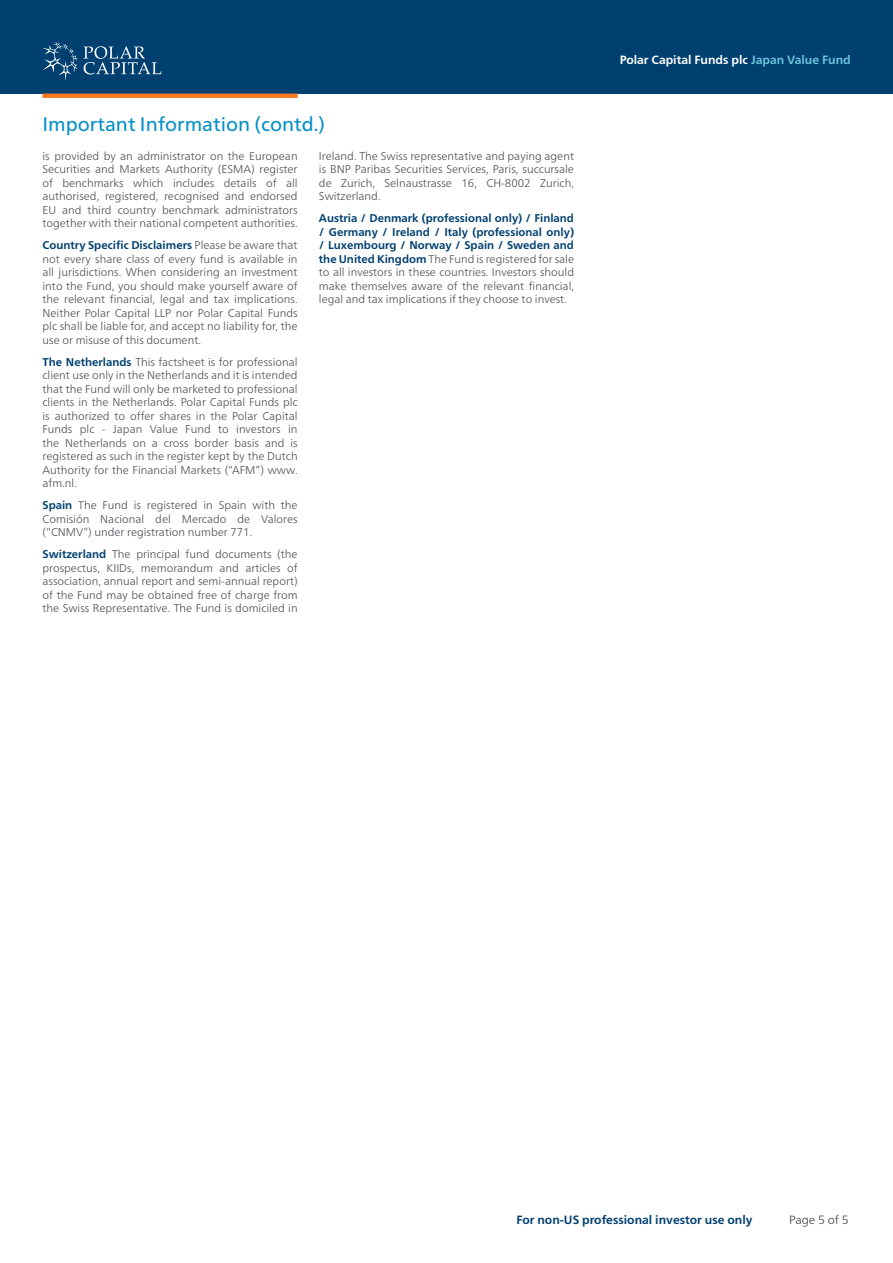
<style>
.page{position:relative;width:893px;height:1263px;background:#fff}
.page>*{position:absolute;margin:0;border:0;box-sizing:border-box;transform-origin:0 0}
.t1{font:19.5px "Frutiger Neue LT Pro";color:#0690c8}
.t2{font:700 12px "Frutiger Neue LT Pro";color:#004071}
.t3{font:700 12px "Frutiger Neue LT Pro";color:#fff}
.t4{font:300 12px "Frutiger Neue LT Pro";color:rgb(0 0 0/.75)}
.t5{font:300 11.25px/13.5px "Frutiger Neue LT Pro";color:#4b4f55;text-align:justify}
.s1{font-weight:700;color:#004071}
.s2{color:#6dc5d8}
</style>
<div class="page">
<div style="left:0;top:0;width:893px;height:94px;background:#004071"></div>
<svg style="left:43px;top:41px;width:118px;height:40px"></svg>
<hr style="left:43px;top:94px;width:255px;height:4px;background:#f47921">
<h1 class="t1" style="left:43px;top:113px;width:284px">Important Information (contd.)</h1>
<p class="t5" style="left:43px;top:149px;width:257px">is provided by an administrator on the European Securities and Markets Authority (ESMA) register of benchmarks which includes details of all authorised, registered, recognised and endorsed EU and third country benchmark administrators together with their national competent authorities.</p>
<p class="t5" style="left:43px;top:239px;width:257px"><span class="s1">Country Specific Disclaimers</span> Please be aware that not every share class of every fund is available in all jurisdictions. When considering an investment into the Fund, you should make yourself aware of the relevant financial, legal and tax implications.<br>Neither Polar Capital LLP nor Polar Capital Funds plc shall be liable for, and accept no liability for, the use or misuse of this document.</p>
<p class="t5" style="left:43px;top:355px;width:257px"><span class="s1">The Netherlands</span> This factsheet is for professional client use only in the Netherlands and it is intended that the Fund will only be marketed to professional clients in the Netherlands. Polar Capital Funds plc is authorized to offer shares in the Polar Capital Funds plc - Japan Value Fund to investors in the Netherlands on a cross border basis and is registered as such in the register kept by the Dutch Authority for the Financial Markets (“AFM”) www. afm.nl.</p>
<p class="t5" style="left:43px;top:499px;width:257px"><span class="s1">Spain</span> The Fund is registered in Spain with the Comisión Nacional del Mercado de Valores (“CNMV”) under registration number 771.</p>
<p class="t5" style="left:43px;top:548px;width:257px"><span class="s1">Switzerland</span> The principal fund documents (the prospectus, KIIDs, memorandum and articles of association, annual report and semi-annual report) of the Fund may be obtained free of charge from the Swiss Representative. The Fund is domiciled in</p>
<p class="t5" style="left:319px;top:149px;width:257px">Ireland. The Swiss representative and paying agent is BNP Paribas Securities Services, Paris, succursale de Zurich, Selnaustrasse 16, CH-8002 Zurich, Switzerland.</p>
<p class="t5" style="left:319px;top:212px;width:257px"><span class="s1">Austria / Denmark (professional only) / Finland / Germany / Ireland / Italy (professional only) / Luxembourg / Norway / Spain / Sweden and the United Kingdom</span> The Fund is registered for sale to all investors in these countries. Investors should make themselves aware of the relevant financial, legal and tax implications if they choose to invest.</p>
<p class="t3" style="left:620px;top:53px;width:233px">Polar Capital Funds plc <span class="s2">Japan Value Fund</span></p>
<p class="t2" style="left:516px;top:1213px;width:238px">For non-US professional investor use only</p>
<p class="t4" style="left:789px;top:1211px;width:61px">Page 5 of 5</p>
</div>
